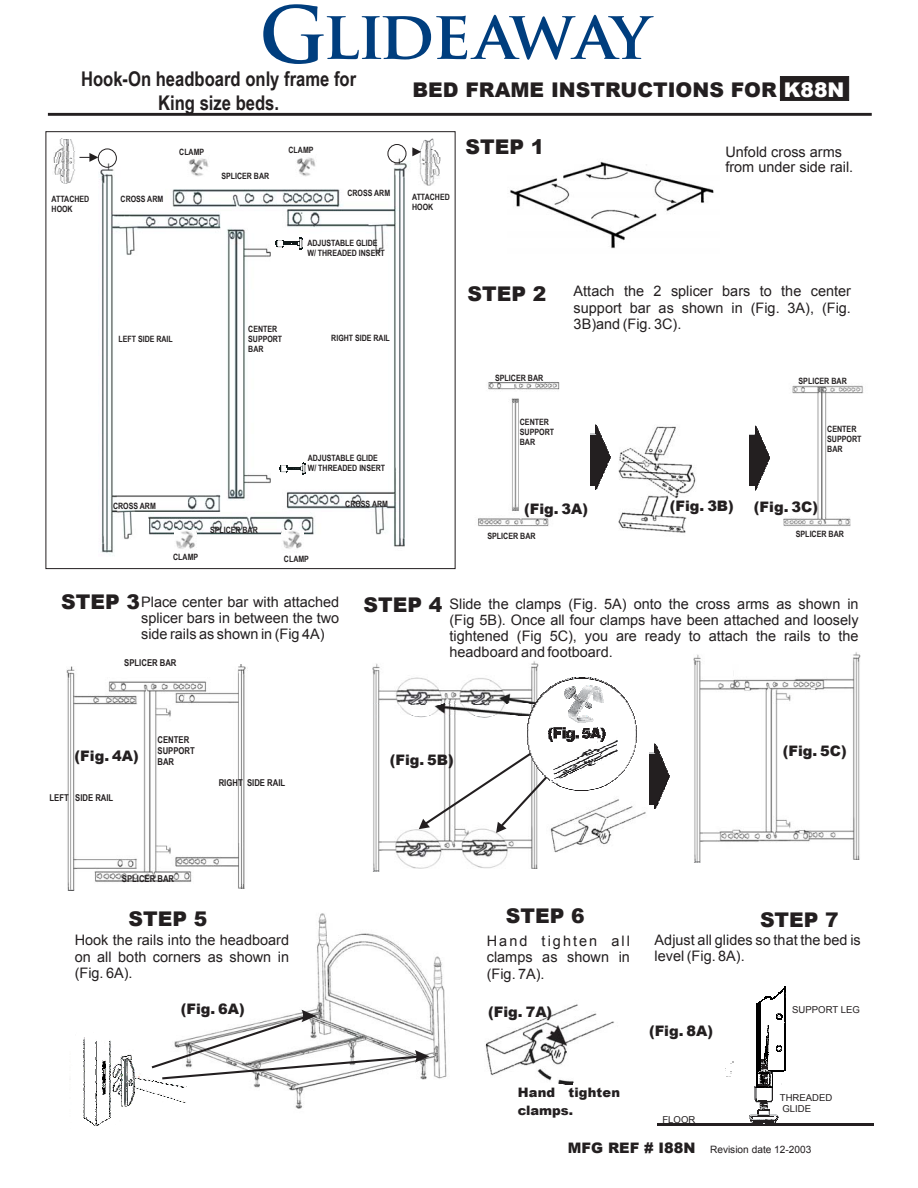
<style>
.page{position:relative;width:918px;height:1188px;background:#fff}
.page>*{position:absolute;margin:0;border:0;box-sizing:border-box;transform-origin:0 0}
.t1{font:900 20.25px "Arial";color:#231f20}
.t2{font:700 20.25px/23.1px "Arial Narrow";color:#231f20;text-align:center}
.t3{font:14.4px/16.2px "Arial";color:#231f20;text-align:justify}
.t4{font:900 14.4px "Arial";color:#231f20}
.t5{font:900 13.05px/18.3px "Arial";letter-spacing:.015em;color:#231f20}
.t6{font:10.2px "Arial";color:#231f20}
.t7{font:9.6px/10.6px "Arial";color:#231f20}
.t8{font:700 9.45px/10.8px "Arial Narrow";color:#231f20}
.t9{font:700 8.7px/9.9px "Arial Narrow";color:#231f20}
.s1{color:#fff}
.s2{font-weight:900;font-size:14.4px}
</style>
<div class="page">
<img style="left:510px;top:161px;width:204px;height:88px">
<img style="left:87px;top:112px;width:330px;height:458px">
<div style="left:780px;top:76px;width:69px;height:25px;background:#231f20"></div>
<img style="left:238px;top:888px;width:209px;height:191px">
<img style="left:373px;top:869px;width:7px;height:3px">
<img style="left:372px;top:661px;width:167px;height:208px">
<img style="left:372px;top:716px;width:47px;height:1px">
<img style="left:372px;top:715px;width:47px;height:1px">
<img style="left:372px;top:704px;width:47px;height:1px">
<img style="left:372px;top:703px;width:47px;height:1px">
<img style="left:372px;top:702px;width:47px;height:1px">
<img style="left:694px;top:859px;width:7px;height:3px">
<img style="left:693px;top:652px;width:168px;height:207px">
<img style="left:590px;top:424px;width:106px;height:109px">
<img style="left:478px;top:382px;width:82px;height:145px">
<img style="left:783px;top:385px;width:81px;height:142px">
<img style="left:551px;top:806px;width:95px;height:47px">
<svg style="left:558px;top:1083px;width:15px;height:2px"></svg>
<img style="left:485px;top:1004px;width:129px;height:79px">
<img style="left:658px;top:1123px;width:216px;height:3px">
<svg style="left:246px;top:888px;width:2px;height:10px"></svg>
<img style="left:67px;top:888px;width:8px;height:3px">
<img style="left:66px;top:664px;width:182px;height:224px">
<img style="left:175px;top:531px;width:21px;height:21px">
<img style="left:281px;top:531px;width:22px;height:21px">
<svg style="left:279px;top:463px;width:27px;height:12px"></svg>
<svg style="left:275px;top:238px;width:28px;height:12px"></svg>
<img style="left:416px;top:137px;width:18px;height:7px">
<svg style="left:421px;top:137px;width:13px;height:1px"></svg>
<img style="left:59px;top:138px;width:14px;height:6px">
<svg style="left:53px;top:144px;width:388px;height:43px"></svg>
<hr style="left:48px;top:113px;width:824px;height:3px;background:#231f20">
<img style="left:621px;top:720px;width:15px;height:54px">
<svg style="left:419px;top:677px;width:202px;height:156px"></svg>
<svg style="left:591px;top:425px;width:19px;height:65px"></svg>
<svg style="left:650px;top:744px;width:19px;height:65px"></svg>
<svg style="left:750px;top:425px;width:19px;height:65px"></svg>
<svg style="left:725px;top:1062px;width:9px;height:15px"></svg>
<svg style="left:750px;top:1013px;width:36px;height:110px"></svg>
<img style="left:756px;top:1003px;width:1px;height:84px">
<img style="left:758px;top:1005px;width:3px;height:66px">
<svg style="left:757px;top:986px;width:29px;height:19px"></svg>
<svg style="left:83px;top:1010px;width:346px;height:116px"></svg>
<svg style="left:263px;top:4px;width:391px;height:60px"></svg>
<h1 class="t2" style="left:81px;top:67px;width:277px">Hook-On headboard only frame for<br>King size beds.</h1>
<h1 class="t1" style="left:413px;top:75px;width:433px">BED FRAME INSTRUCTIONS FOR <span class="s1">K88N</span></h1>
<p class="t9" style="left:52px;top:194px;width:39px">ATTACHED<br>HOOK</p>
<p class="t9" style="left:121px;top:194px;width:44px">CROSS ARM</p>
<p class="t9" style="left:179px;top:146px;width:27px">CLAMP</p>
<p class="t9" style="left:289px;top:145px;width:27px">CLAMP</p>
<p class="t9" style="left:221px;top:170px;width:49px">SPLICER BAR</p>
<p class="t9" style="left:347px;top:188px;width:44px">CROSS ARM</p>
<p class="t9" style="left:307px;top:238px;width:79px">ADJUSTABLE GLIDE<br>W/ THREADED INSERT</p>
<p class="t9" style="left:119px;top:334px;width:56px">LEFT SIDE RAIL</p>
<p class="t9" style="left:248px;top:323px;width:36px">CENTER<br>SUPPORT<br>BAR</p>
<p class="t9" style="left:331px;top:333px;width:60px">RIGHT SIDE RAIL</p>
<p class="t9" style="left:308px;top:453px;width:79px">ADJUSTABLE GLIDE<br>W/ THREADED INSERT</p>
<p class="t9" style="left:113px;top:500px;width:44px">CROSS ARM</p>
<p class="t9" style="left:345px;top:498px;width:44px">CROSS ARM</p>
<p class="t9" style="left:210px;top:524px;width:49px">SPLICER BAR</p>
<p class="t9" style="left:173px;top:551px;width:27px">CLAMP</p>
<p class="t9" style="left:284px;top:553px;width:27px">CLAMP</p>
<p class="t9" style="left:412px;top:191px;width:39px">ATTACHED<br>HOOK</p>
<h1 class="t1" style="left:465px;top:132px;width:80px">STEP 1</h1>
<p class="t3" style="left:725px;top:145px;width:129px;line-height:14.5px">Unfold cross arms from under side rail.</p>
<h1 class="t1" style="left:467px;top:279px;width:80px">STEP 2</h1>
<p class="t3" style="left:574px;top:283px;width:279px">Attach the 2 splicer bars to the center support bar as shown in (Fig. 3A), (Fig.<br>3B)and (Fig. 3C).</p>
<p class="t9" style="left:495px;top:373px;width:50px">SPLICER BAR</p>
<p class="t9" style="left:799px;top:375px;width:50px">SPLICER BAR</p>
<p class="t9" style="left:520px;top:416px;width:36px">CENTER<br>SUPPORT<br>BAR</p>
<p class="t9" style="left:827px;top:424px;width:36px">CENTER<br>SUPPORT<br>BAR</p>
<p class="t4" style="left:524px;top:498px;width:66px">(Fig. 3A)</p>
<p class="t4" style="left:670px;top:496px;width:66px">(Fig. 3B)</p>
<p class="t4" style="left:754px;top:497px;width:66px">(Fig. 3C)</p>
<p class="t9" style="left:487px;top:530px;width:50px">SPLICER BAR</p>
<p class="t9" style="left:796px;top:529px;width:50px">SPLICER BAR</p>
<h1 class="t1" style="left:61px;top:587px;width:80px">STEP 3</h1>
<h1 class="t1" style="left:363px;top:590px;width:80px">STEP 4</h1>
<p class="t3" style="left:141px;top:594px;width:200px">Place center bar with attached splicer bars in between the two side rails as shown in (Fig 4A)</p>
<p class="t3" style="left:449px;top:596px;width:411px">Slide the clamps (Fig. 5A) onto the cross arms as shown in (Fig 5B). Once all four clamps have been attached and loosely tightened (Fig 5C), you are ready to attach the rails to the headboard and footboard.</p>
<p class="t8" style="left:124px;top:657px;width:54px">SPLICER BAR</p>
<p class="t8" style="left:158px;top:734px;width:39px">CENTER<br>SUPPORT<br>BAR</p>
<p class="t4" style="left:75px;top:745px;width:66px">(Fig. 4A)</p>
<p class="t4" style="left:390px;top:750px;width:66px">(Fig. 5B)</p>
<p class="t8" style="left:49px;top:792px;width:65px">LEFT SIDE RAIL</p>
<p class="t8" style="left:122px;top:872px;width:54px">SPLICER BAR</p>
<p class="t8" style="left:219px;top:777px;width:68px">RIGHT SIDE RAIL</p>
<p class="t4" style="left:783px;top:740px;width:66px">(Fig. 5C)</p>
<h1 class="t1" style="left:129px;top:904px;width:80px">STEP 5</h1>
<h1 class="t1" style="left:506px;top:901px;width:80px">STEP 6</h1>
<h1 class="t1" style="left:760px;top:905px;width:80px">STEP 7</h1>
<p class="t3" style="left:75px;top:932px;width:216px">Hook the rails into the headboard on all both corners as shown in (Fig. 6A).</p>
<p class="t3" style="left:487px;top:933px;width:145px">Hand tighten all clamps as shown in (Fig. 7A).</p>
<p class="t3" style="left:655px;top:932px;width:208px">Adjust all glides so that the bed is level (Fig. 8A).</p>
<p class="t4" style="left:181px;top:998px;width:66px">(Fig. 6A)</p>
<p class="t4" style="left:488px;top:1001px;width:66px">(Fig. 7A)</p>
<p class="t5" style="left:518px;top:1083px;width:104px">Hand tighten clamps.</p>
<p class="t4" style="left:649px;top:1021px;width:66px">(Fig. 8A)</p>
<p class="t7" style="left:662px;top:1114px;width:34px">FLOOR</p>
<p class="t7" style="left:792px;top:1004px;width:69px">SUPPORT LEG</p>
<p class="t7" style="left:780px;top:1093px;width:54px">THREADED<br>GLIDE</p>
<p class="t6" style="left:568px;top:1143px;width:245px"><span class="s2">MFG REF # I88N</span> Revision date 12-2003</p>
</div>
